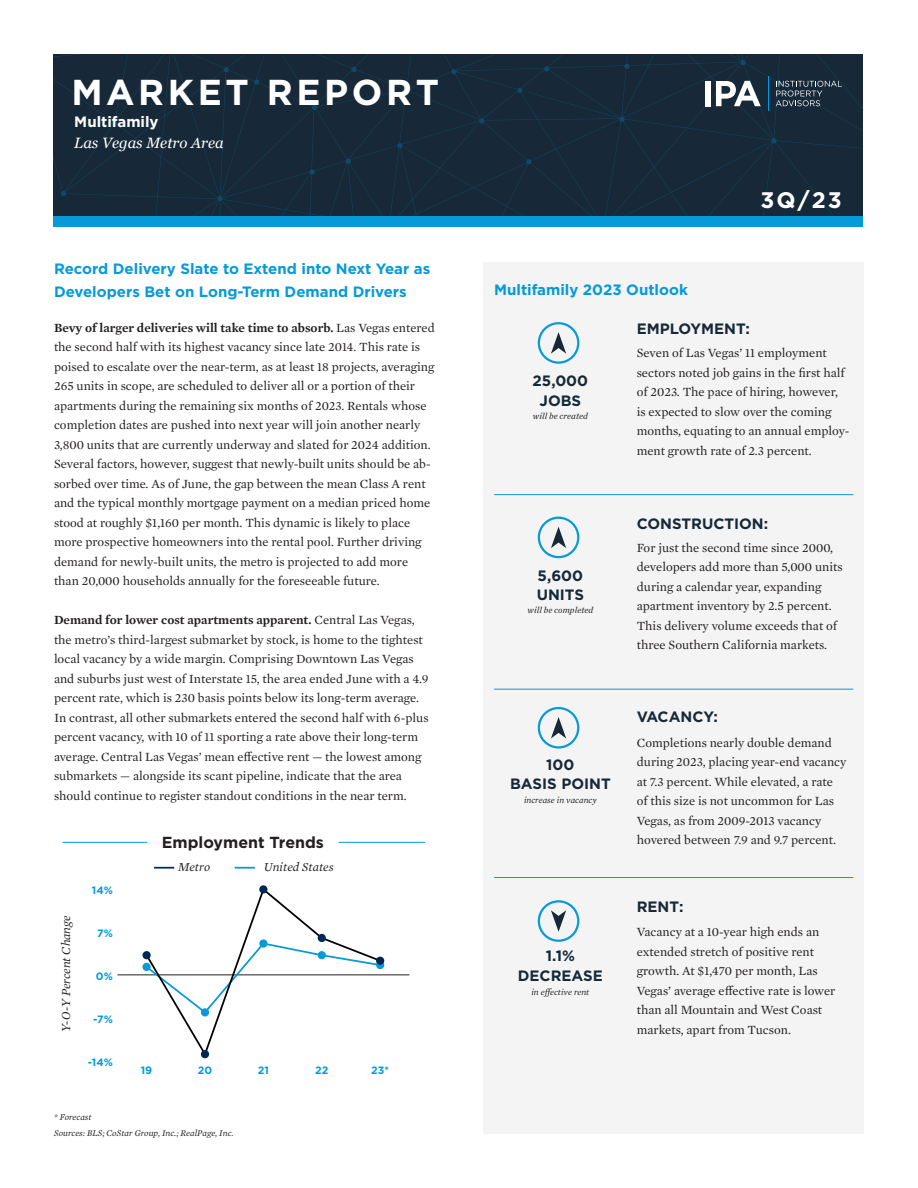
<style>
.page{position:relative;width:918px;height:1188px;background:#fff}
.page>*{position:absolute;margin:0;border:0;box-sizing:border-box;transform-origin:0 0}
._01_-_Header_-_Title{font:700 36px "Gotham";letter-spacing:.1em;color:#fff}
._04_-_Header_-_Quarter{font:700 22.5px "Gotham";color:#fff}
.Graphs{font:700 16.05px "Gotham";color:#231f20}
._02_-_H2{font:700 15px/22.5px "Gotham";color:#069ad9}
._04_-_H4{font:700 15px "Gotham";color:#172938}
._03_-_Header_-_Location{font:italic 15px "Georgia";color:#fff}
._02_-_Header_-_Subtitle{font:700 15px "Gotham";color:#fff}
._05_-_Body{font:12.75px/19.5px "Mercury Text G1";color:#231f20}
.Graphs-2{font:italic 12.45px "Mercury Text G1";color:#231f20}
.Graphs-3{font:700 10.65px "Gotham";color:#069ad9}
._06{font:italic 9px "Mercury Text G1";color:#231f20}
._04_-_H4-2{font:italic 9px "Chronicle Text G1";letter-spacing:.005em;color:#231f20}
.s1{font-weight:600}
</style>
<div class="page">
<div style="left:483px;top:262px;width:381px;height:872px;background:#f4f4f4"></div>
<svg style="left:551px;top:717px;width:15px;height:22px"></svg>
<div style="left:538px;top:707px;width:41px;height:42px;border:2px solid #069ad9;border-radius:50%"></div>
<svg style="left:551px;top:527px;width:15px;height:21px"></svg>
<div style="left:538px;top:517px;width:41px;height:41px;border:2px solid #069ad9;border-radius:50%"></div>
<svg style="left:551px;top:910px;width:15px;height:22px"></svg>
<div style="left:538px;top:900px;width:41px;height:42px;border:2px solid #069ad9;border-radius:50%"></div>
<svg style="left:551px;top:332px;width:15px;height:22px"></svg>
<div style="left:538px;top:322px;width:41px;height:42px;border:2px solid #069ad9;border-radius:50%"></div>
<hr style="left:494px;top:689px;width:359px;height:1px;background:#069ad9">
<hr style="left:494px;top:877px;width:359px;height:1px;background:#069ad9">
<hr style="left:494px;top:494px;width:359px;height:1px;background:#069ad9">
<div style="left:53px;top:216px;width:810px;height:11px;background:#069ad9"></div>
<div style="left:53px;top:54px;width:810px;height:162px;background:#172938"></div>
<hr style="left:768px;top:76px;width:1px;height:35px;background:#009bde">
<hr style="left:62px;top:842px;width:85px;height:1px;background:#069ad9">
<hr style="left:339px;top:842px;width:86px;height:1px;background:#069ad9">
<hr style="left:235px;top:867px;width:20px;height:2px;background:#069ad9">
<hr style="left:154px;top:867px;width:20px;height:2px;background:#002b5c">
<hr style="left:117px;top:975px;width:292px;height:1px;background:#231f20">
<svg style="left:146px;top:888px;width:235px;height:167px"></svg>
<div style="left:143px;top:963px;width:8px;height:8px;background:#069ad9;border-radius:50%"></div>
<div style="left:201px;top:1008px;width:8px;height:8px;background:#069ad9;border-radius:50%"></div>
<div style="left:259px;top:939px;width:8px;height:9px;background:#069ad9;border-radius:50%"></div>
<div style="left:318px;top:951px;width:8px;height:8px;background:#069ad9;border-radius:50%"></div>
<div style="left:376px;top:961px;width:8px;height:8px;background:#069ad9;border-radius:50%"></div>
<div style="left:143px;top:951px;width:8px;height:8px;background:#002855;border-radius:50%"></div>
<div style="left:201px;top:1050px;width:8px;height:8px;background:#002855;border-radius:50%"></div>
<div style="left:259px;top:885px;width:8px;height:9px;background:#002855;border-radius:50%"></div>
<div style="left:318px;top:934px;width:8px;height:8px;background:#002855;border-radius:50%"></div>
<div style="left:376px;top:957px;width:8px;height:8px;background:#002855;border-radius:50%"></div>
<p class="_01_-_Header_-_Title" style="left:71px;top:68px;width:369px">MARKET REPORT</p>
<p class="_02_-_Header_-_Subtitle" style="left:74px;top:112px;width:86px">Multifamily</p>
<p class="_03_-_Header_-_Location" style="left:74px;top:133px;width:151px">Las Vegas Metro Area</p>
<p class="_02_-_H2" style="left:54px;top:258px;width:378px">Record Delivery Slate to Extend into Next Year as<br>Developers Bet on Long-Term Demand Drivers</p>
<p class="_05_-_Body" style="left:54px;top:317px;width:382px"><span class="s1">Bevy of larger deliveries will take time to absorb.</span> Las Vegas entered the second half with its highest vacancy since late 2014. This rate is poised to escalate over the near-term, as at least 18 projects, averaging 265 units in scope, are scheduled to deliver all or a portion of their apartments during the remaining six months of 2023. Rentals whose completion dates are pushed into next year will join another nearly 3,800 units that are currently underway and slated for 2024 addition.<br>Several factors, however, suggest that newly-built units should be ab&shy;sorbed over time. As of June, the gap between the mean Class A rent and the typical monthly mortgage payment on a median priced home stood at roughly $1,160 per month. This dynamic is likely to place more prospective homeowners into the rental pool. Further driving demand for newly-built units, the metro is projected to add more than 20,000 households annually for the foreseeable future.</p>
<p class="_05_-_Body" style="left:54px;top:610px;width:376px"><span class="s1">Demand for lower cost apartments apparent.</span> Central Las Vegas, the metro’s third-largest submarket by stock, is home to the tightest local vacancy by a wide margin. Comprising Downtown Las Vegas and suburbs just west of Interstate 15, the area ended June with a 4.9 percent rate, which is 230 basis points below its long-term average.<br>In contrast, all other submarkets entered the second half with 6-plus percent vacancy, with 10 of 11 sporting a rate above their long-term average. Central Las Vegas’ mean effective rent — the lowest among submarkets — alongside its scant pipeline, indicate that the area should continue to register standout conditions in the near term.</p>
<p class="Graphs" style="left:162px;top:832px;width:164px">Employment Trends</p>
<p class="Graphs-2" style="left:57px;top:1032px;width:118px;rotate:-90deg">Y-O-Y Percent Change</p>
<p class="Graphs-3" style="left:92px;top:883px;width:23px">14%</p>
<p class="Graphs-3" style="left:97px;top:926px;width:17px">7%</p>
<p class="Graphs-3" style="left:96px;top:969px;width:18px">0%</p>
<p class="Graphs-3" style="left:93px;top:1012px;width:21px">-7%</p>
<p class="Graphs-3" style="left:88px;top:1055px;width:27px">-14%</p>
<p class="_06" style="left:54px;top:1111px;width:39px">* Forecast</p>
<p class="Graphs-2" style="left:178px;top:858px;width:34px">Metro</p>
<p class="Graphs-2" style="left:264px;top:858px;width:71px">United States</p>
<p class="Graphs-3" style="left:141px;top:1063px;width:13px">19</p>
<p class="Graphs-3" style="left:198px;top:1063px;width:16px">20</p>
<p class="Graphs-3" style="left:258px;top:1063px;width:13px">21</p>
<p class="Graphs-3" style="left:315px;top:1063px;width:15px">22</p>
<p class="Graphs-3" style="left:371px;top:1063px;width:19px">23*</p>
<p class="_06" style="left:54px;top:1126px;width:181px">Sources: BLS; CoStar Group, Inc.; RealPage, Inc.</p>
<p class="_02_-_H2" style="left:494px;top:279px;width:195px">Multifamily 2023 Outlook</p>
<p class="_04_-_Header_-_Quarter" style="left:760px;top:185px;width:83px">3Q/23</p>
<p class="_04_-_H4" style="left:533px;top:371px;width:57px">25,000</p>
<p class="_04_-_H4" style="left:540px;top:390px;width:43px">JOBS</p>
<p class="_04_-_H4-2" style="left:533px;top:409px;width:56px">will be created</p>
<p class="_04_-_H4" style="left:538px;top:565px;width:47px">5,600</p>
<p class="_04_-_H4" style="left:537px;top:585px;width:49px">UNITS</p>
<p class="_04_-_H4-2" style="left:528px;top:603px;width:67px">will be completed</p>
<p class="_04_-_H4" style="left:546px;top:755px;width:30px">100</p>
<p class="_04_-_H4" style="left:510px;top:774px;width:102px">BASIS POINT</p>
<p class="_06" style="left:524px;top:794px;width:74px">increase in vacancy</p>
<p class="_04_-_H4" style="left:546px;top:946px;width:31px">1.1%</p>
<p class="_04_-_H4" style="left:518px;top:965px;width:87px">DECREASE</p>
<p class="_06" style="left:531px;top:986px;width:60px">in effective rent</p>
<p class="_04_-_H4" style="left:637px;top:319px;width:115px">EMPLOYMENT:</p>
<p class="_05_-_Body" style="left:637px;top:343px;width:214px">Seven of Las Vegas’ 11 employment sectors noted job gains in the first half of 2023. The pace of hiring, however, is expected to slow over the coming months, equating to an annual employ&shy;ment growth rate of 2.3 percent.</p>
<p class="_04_-_H4" style="left:637px;top:513px;width:133px">CONSTRUCTION:</p>
<p class="_05_-_Body" style="left:637px;top:537px;width:207px">For just the second time since 2000, developers add more than 5,000 units during a calendar year, expanding apartment inventory by 2.5 percent.<br>This delivery volume exceeds that of three Southern California markets.</p>
<p class="_04_-_H4" style="left:637px;top:707px;width:83px">VACANCY:</p>
<p class="_05_-_Body" style="left:637px;top:732px;width:211px">Completions nearly double demand during 2023, placing year-end vacancy at 7.3 percent. While elevated, a rate of this size is not uncommon for Las Vegas, as from 2009-2013 vacancy hovered between 7.9 and 9.7 percent.</p>
<p class="_04_-_H4" style="left:637px;top:897px;width:48px">RENT:</p>
<p class="_05_-_Body" style="left:637px;top:921px;width:200px">Vacancy at a 10-year high ends an extended stretch of positive rent growth. At $1,470 per month, Las<br>Vegas’ average effective rate is lower than all Mountain and West Coast markets, apart from Tucson.</p>
</div>
